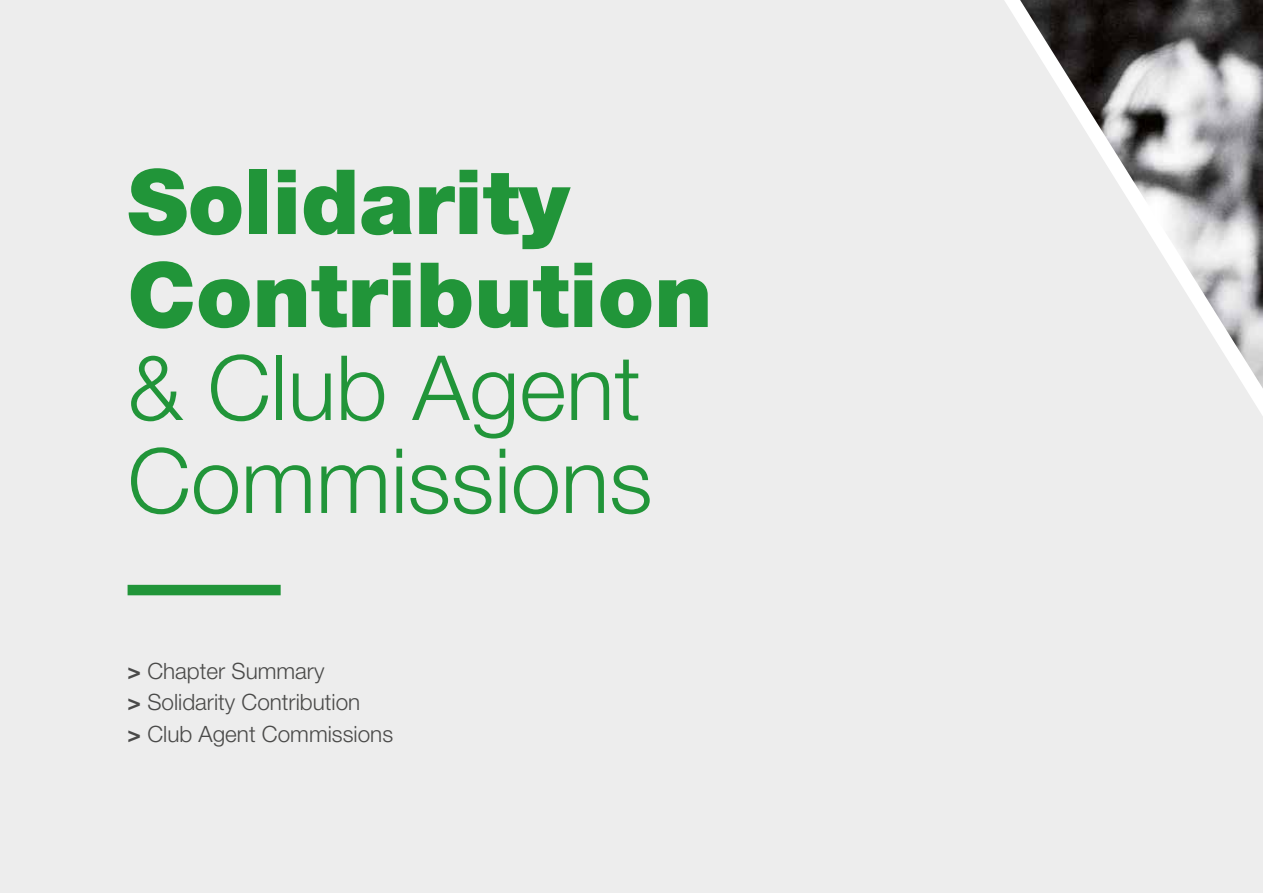
<style>
.page{position:relative;width:1263px;height:893px;background:#ededed}
.page>*{position:absolute;margin:0;border:0;box-sizing:border-box;transform-origin:0 0}
.t1{font:900 90px/93px "Helvetica Neue";color:#219539}
.t2{font:300 90px/93px "Helvetica Neue";color:#219539}
.t3{font:300 22.5px/31.5px "Helvetica Neue";color:#4a4a49}
.s1{font-weight:700}
</style>
<div class="page">
<div style="left:128px;top:585px;width:153px;height:10px;background:#219539"></div>
<img style="left:1020px;top:0;width:243px;height:389px">
<h1 class="t1" style="left:128px;top:155px;width:586px">Solidarity<br>Contribution</h1>
<h1 class="t2" style="left:128px;top:340px;width:526px">&amp; Club Agent<br>Commissions</h1>
<p class="t3" style="left:128px;top:654px;width:267px"><span class="s1">&gt;</span> Chapter Summary<br><span class="s1">&gt;</span> Solidarity Contribution<br><span class="s1">&gt;</span> Club Agent Commissions</p>
</div>
